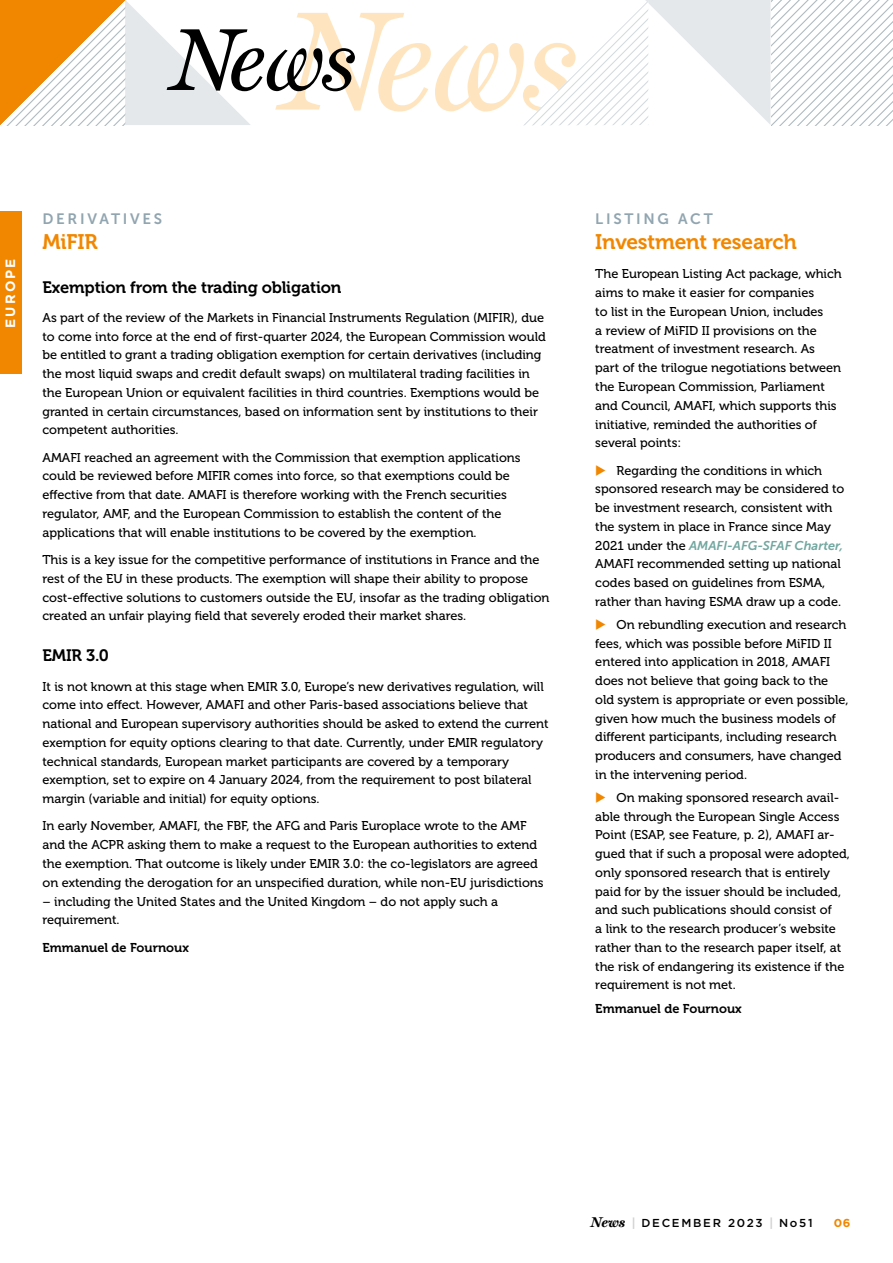
<style>
.page{position:relative;width:893px;height:1263px;background:#fff}
.page>*{position:absolute;margin:0;border:0;box-sizing:border-box;transform-origin:0 0}
.t1{font:21px "Museo For Dell 700";letter-spacing:-.01em;color:#f18700}
.t2{font:16.5px "Museo For Dell 700";letter-spacing:-.01em;color:#000}
.t3{font:15px "Museo Sans For Dell 700";letter-spacing:.18em;color:#91a5b0}
.t4{font:700 13.5px "Gotham";letter-spacing:.16em;color:#fff}
.t5{font:12.75px/18.8px "Museo For Dell 500";color:#000}
.t6{font:12.75px "Museo For Dell 700";color:#000}
.t7{font:italic 12.75px "Museo Sans 700";color:#72a7a0}
.t8{font:500 11.55px "Gotham";letter-spacing:.15em;color:#000}
.t9{font:700 11.55px "Gotham";color:#f18700}
.s1{font-family:"Museo For Dell 500";font-style:normal;color:#000}
.s2{font-family:"Miller Text";font-weight:700;font-style:italic;font-size:14.25px}
.s3{font-family:"Museo For Dell 700";font-weight:400;font-size:12px;color:#d0d0d0}
</style>
<div class="page">
<svg style="left:0;top:0;width:893px;height:125px"></svg>
<div style="left:0;top:213px;width:21px;height:161px;background:#f18700"></div>
<p class="t4" style="left:1px;top:327px;width:71px;rotate:-90deg">EUROPE</p>
<p class="t3" style="left:43px;top:211px;width:121px">DERIVATIVES</p>
<h1 class="t1" style="left:43px;top:230px;width:57px">MiFIR</h1>
<p class="t2" style="left:43px;top:278px;width:300px">Exemption from the trading obligation</p>
<p class="t5" style="left:43px;top:308px;width:505px">As part of the review of the Markets in Financial Instruments Regulation (MIFIR), due to come into force at the end of first-quarter 2024, the European Commission would be entitled to grant a trading obligation exemption for certain derivatives (including the most liquid swaps and credit default swaps) on multilateral trading facilities in the European Union or equivalent facilities in third countries. Exemptions would be granted in certain circumstances, based on information sent by institutions to their competent authorities.</p>
<p class="t5" style="left:43px;top:448px;width:480px">AMAFI reached an agreement with the Commission that exemption applications could be reviewed before MIFIR comes into force, so that exemptions could be effective from that date. AMAFI is therefore working with the French securities regulator, AMF, and the European Commission to establish the content of the applications that will enable institutions to be covered by the exemption.</p>
<p class="t5" style="left:43px;top:550px;width:509px">This is a key issue for the competitive performance of institutions in France and the rest of the EU in these products. The exemption will shape their ability to propose cost-effective solutions to customers outside the EU, insofar as the trading obligation created an unfair playing field that severely eroded their market shares.</p>
<p class="t2" style="left:43px;top:646px;width:68px">EMIR 3.0</p>
<p class="t5" style="left:43px;top:677px;width:508px">It is not known at this stage when EMIR 3.0, Europe’s new derivatives regulation, will come into effect. However, AMAFI and other Paris-based associations believe that national and European supervisory authorities should be asked to extend the current exemption for equity options clearing to that date. Currently, under EMIR regulatory technical standards, European market participants are covered by a temporary exemption, set to expire on 4 January 2024, from the requirement to post bilateral margin (variable and initial) for equity options.</p>
<p class="t5" style="left:43px;top:817px;width:503px">In early November, AMAFI, the FBF, the AFG and Paris Europlace wrote to the AMF and the ACPR asking them to make a request to the European authorities to extend the exemption. That outcome is likely under EMIR 3.0: the co-legislators are agreed on extending the derogation for an unspecified duration, while non-EU jurisdictions</p>
<p class="t5" style="left:43px;top:892px;width:457px">– including the United States and the United Kingdom – do not apply such a requirement.</p>
<p class="t6" style="left:43px;top:940px;width:148px">Emmanuel de Fournoux</p>
<p class="t3" style="left:595px;top:210px;width:119px">LISTING ACT</p>
<h1 class="t1" style="left:595px;top:230px;width:203px">Investment research</h1>
<p class="t5" style="left:595px;top:265px;width:248px">The European Listing Act package, which aims to make it easier for companies<br>to list in the European Union, includes<br>a review of MiFID II provisions on the treatment of investment research. As part of the trilogue negotiations between the European Commission, Parliament and Council, AMAFI, which supports this initiative, reminded the authorities of several points:</p>
<p class="t5" style="left:595px;top:461px;width:251px;text-indent:21px">Regarding the conditions in which sponsored research may be considered to be investment research, consistent with the system in place in France since May</p>
<p class="t7" style="left:595px;top:538px;width:249px"><span class="s1">2021 under the</span> AMAFI-AFG-SFAF Charter,</p>
<p class="t5" style="left:595px;top:555px;width:247px">AMAFI recommended setting up national codes based on guidelines from ESMA, rather than having ESMA draw up a code.</p>
<p class="t5" style="left:595px;top:615px;width:255px;text-indent:21px">On rebundling execution and research fees, which was possible before MiFID II entered into application in 2018, AMAFI does not believe that going back to the old system is appropriate or even possible, given how much the business models of different participants, including research producers and consumers, have changed in the intervening period.</p>
<p class="t5" style="left:595px;top:788px;width:256px;text-indent:21px">On making sponsored research avail&shy;able through the European Single Access Point (ESAP, see Feature, p. 2), AMAFI ar&shy;gued that if such a proposal were adopted, only sponsored research that is entirely paid for by the issuer should be included, and such publications should consist of<br>a link to the research producer’s website rather than to the research paper itself, at the risk of endangering its existence if the requirement is not met.</p>
<p class="t6" style="left:595px;top:1001px;width:148px">Emmanuel de Fournoux</p>
<p class="t8" style="left:591px;top:1216px;width:224px"><span class="s2">News</span> <span class="s3">|</span> DECEMBER 2023 <span class="s3">|</span> No51</p>
<p class="t9" style="left:834px;top:1216px;width:18px">06</p>
</div>
